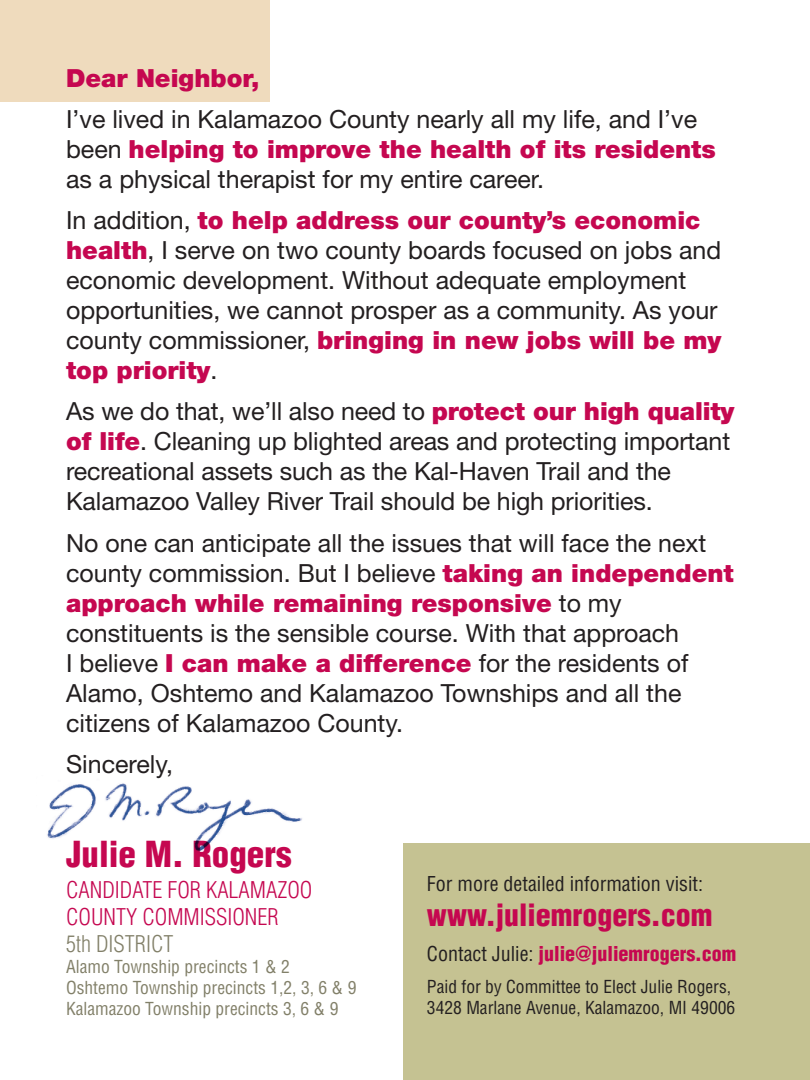
<style>
.page{position:relative;width:810px;height:1080px;background:#fff}
.page>*{position:absolute;margin:0;border:0;box-sizing:border-box;transform-origin:0 0}
.t1{font:900 condensed 35px "Helvetica";color:#c50750}
.t2{font:900 condensed 30px "Helvetica";color:#c50750}
.t3{font:25px/30px "Helvetica Neue";color:#231f20}
.t4{font:300 condensed 22.5px/27px "Helvetica";color:#c50750}
.t5{font:900 condensed 20px "Helvetica";color:#c50750}
.t6{font:condensed 20px "Helvetica";color:#231f20}
.t7{font:condensed 17.5px/21px "Helvetica";color:#828069}
.t8{font:condensed 17.5px/21px "Helvetica";color:#231f20}
.s1{font-weight:900;color:#c50750}
.s2{color:#828069}
.s3{font-weight:400;color:#231f20}
</style>
<div class="page">
<div style="left:0;top:0;width:270px;height:101px;background:#efdbbd"></div>
<div style="left:404px;top:844px;width:406px;height:236px;background:#c5c292"></div>
<img style="left:47px;top:783px;width:255px;height:69px">
<p class="t3" style="left:66px;top:57px;width:633px;line-height:41.2px"><span class="s1">Dear Neighbor,<br></span>I’ve lived in Kalamazoo County nearly all my life, and I’ve</p>
<p class="t3" style="left:66px;top:134px;width:651px">been <span class="s1">helping to improve the health of its residents </span>as a physical therapist for my entire career.</p>
<p class="t3" style="left:66px;top:205px;width:657px">In addition, <span class="s1">to help address our county’s economic health</span>, I serve on two county boards focused on jobs and economic development. Without adequate employment opportunities, we cannot prosper as a community. As your county commissioner, <span class="s1">bringing in new jobs will be my top priority</span>.</p>
<p class="t3" style="left:66px;top:396px;width:670px">As we do that, we’ll also need to <span class="s1">protect our high quality of life</span>. Cleaning up blighted areas and protecting important recreational assets such as the Kal-Haven Trail and the Kalamazoo Valley River Trail should be high priorities.</p>
<p class="t3" style="left:66px;top:527px;width:669px">No one can anticipate all the issues that will face the next county commission. But I believe <span class="s1">taking an independent approach while remaining responsive</span> to my constituents is the sensible course. With that approach<br>I believe <span class="s1">I can make a difference</span> for the residents of Alamo, Oshtemo and Kalamazoo Townships and all the citizens of Kalamazoo County.</p>
<p class="t3" style="left:66px;top:749px;width:108px">Sincerely,</p>
<p class="t1" style="left:66px;top:832px;width:227px">Julie M. Rogers</p>
<p class="t4" style="left:66px;top:876px;width:248px">CANDIDATE FOR KALAMAZOO<br>COUNTY COMMISSIONER<br><span class="s2">5th DISTRICT</span></p>
<p class="t7" style="left:66px;top:956px;width:292px">Alamo Township precincts 1 &amp; 2<br>Oshtemo Township precincts 1,2, 3, 6 &amp; 9<br>Kalamazoo Township precincts 3, 6 &amp; 9</p>
<p class="t6" style="left:427px;top:871px;width:278px">For more detailed information visit:</p>
<p class="t2" style="left:427px;top:896px;width:287px">www.juliemrogers.com</p>
<p class="t5" style="left:427px;top:941px;width:311px"><span class="s3">Contact Julie:</span> julie@juliemrogers.com</p>
<p class="t8" style="left:427px;top:976px;width:310px">Paid for by Committee to Elect Julie Rogers,<br>3428 Marlane Avenue, Kalamazoo, MI 49006</p>
</div>
